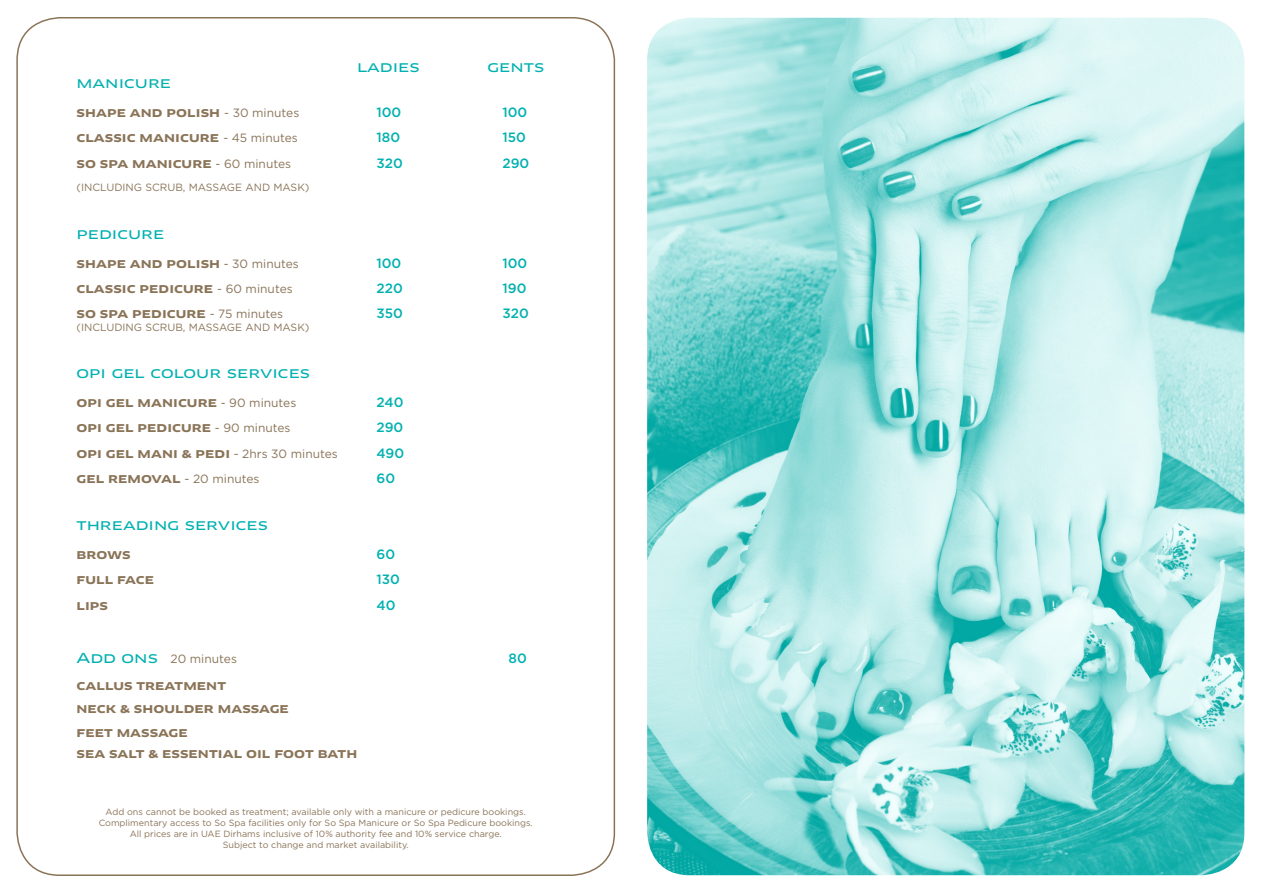
<style>
.page{position:relative;width:1263px;height:893px;background:#fff}
.page>*{position:absolute;margin:0;border:0;box-sizing:border-box;transform-origin:0 0}
.t1{font:13.5px "Clan OT Extd News";color:#00b1b0}
.t2{font:500 13.5px "Gotham";color:#00b1b0}
.t3{font:12px "Gotham";color:#8a7458}
.t4{font:700 10.5px "Clan OT Extd";letter-spacing:.01em;color:#8a7458}
.t5{font:10.5px "Gotham";color:#8a7458}
.t6{font:9px "Gotham";color:#8a7458}
</style>
<div class="page">
<img style="left:647px;top:18px;width:597px;height:857px">
<p class="t1" style="left:357px;top:59px;width:64px">ladies</p>
<p class="t1" style="left:76px;top:75px;width:96px">manicure</p>
<p class="t3" style="left:224px;top:105px;width:77px">- 30 minutes</p>
<p class="t4" style="left:76px;top:107px;width:145px">SHAPE AND POLISH</p>
<p class="t2" style="left:376px;top:104px;width:26px">100</p>
<p class="t3" style="left:223px;top:131px;width:76px">- 45 minutes</p>
<p class="t4" style="left:76px;top:132px;width:144px">CLASSIC MANICURE</p>
<p class="t2" style="left:376px;top:129px;width:25px">180</p>
<p class="t3" style="left:216px;top:156px;width:77px">- 60 minutes</p>
<p class="t4" style="left:76px;top:158px;width:137px">SO SPA MANICURE</p>
<p class="t5" style="left:76px;top:181px;width:234px">(INCLUDING SCRUB, MASSAGE AND MASK(</p>
<p class="t1" style="left:76px;top:226px;width:89px">pedicure</p>
<p class="t2" style="left:376px;top:154px;width:28px">320</p>
<p class="t3" style="left:224px;top:256px;width:77px">- 30 minutes</p>
<p class="t4" style="left:76px;top:257px;width:145px">SHAPE AND POLISH</p>
<p class="t2" style="left:376px;top:254px;width:26px">100</p>
<p class="t3" style="left:217px;top:281px;width:77px">- 60 minutes</p>
<p class="t4" style="left:76px;top:283px;width:138px">CLASSIC PEDICURE</p>
<p class="t2" style="left:376px;top:279px;width:28px">220</p>
<p class="t3" style="left:210px;top:306px;width:75px">- 75 minutes</p>
<p class="t4" style="left:76px;top:308px;width:131px">SO SPA PEDICURE</p>
<p class="t5" style="left:76px;top:320px;width:234px">(INCLUDING SCRUB, MASSAGE AND MASK(</p>
<p class="t1" style="left:76px;top:365px;width:235px">opi gel colour services</p>
<p class="t2" style="left:376px;top:304px;width:28px">350</p>
<p class="t3" style="left:221px;top:395px;width:77px">- 90 minutes</p>
<p class="t4" style="left:76px;top:397px;width:142px">OPI GEL MANICURE</p>
<p class="t2" style="left:376px;top:393px;width:28px">240</p>
<p class="t3" style="left:215px;top:420px;width:77px">- 90 minutes</p>
<p class="t4" style="left:76px;top:422px;width:136px">OPI GEL PEDICURE</p>
<p class="t2" style="left:376px;top:419px;width:28px">290</p>
<p class="t3" style="left:234px;top:446px;width:106px">2- hrs 30 minutes</p>
<p class="t4" style="left:76px;top:447px;width:155px">OPI GEL MANI &amp; PEDI</p>
<p class="t2" style="left:376px;top:444px;width:29px">490</p>
<p class="t3" style="left:185px;top:471px;width:76px">- 20 minutes</p>
<p class="t4" style="left:76px;top:473px;width:106px">GEL REMOVAL</p>
<p class="t1" style="left:76px;top:517px;width:193px">threading services</p>
<p class="t2" style="left:376px;top:469px;width:20px">60</p>
<p class="t4" style="left:76px;top:549px;width:56px">BROWS</p>
<p class="t2" style="left:376px;top:546px;width:20px">60</p>
<p class="t4" style="left:76px;top:574px;width:79px">FULL FACE</p>
<p class="t2" style="left:376px;top:571px;width:25px">130</p>
<p class="t4" style="left:76px;top:599px;width:33px">LIPS</p>
<p class="t2" style="left:376px;top:596px;width:20px">40</p>
<p class="t1" style="left:76px;top:650px;width:83px">Add ons</p>
<p class="t4" style="left:76px;top:680px;width:151px">CALLUS TREATMENT</p>
<p class="t4" style="left:76px;top:703px;width:214px">NECK &amp; SHOULDER MASSAGE</p>
<p class="t4" style="left:76px;top:726px;width:113px">FEET MASSAGE</p>
<p class="t4" style="left:76px;top:748px;width:282px">SEA SALT &amp; ESSENTIAL OIL FOOT BATH</p>
<p class="t3" style="left:170px;top:651px;width:68px">20 minutes</p>
<p class="t1" style="left:487px;top:59px;width:58px">gents</p>
<p class="t2" style="left:502px;top:104px;width:26px">100</p>
<p class="t2" style="left:502px;top:129px;width:25px">150</p>
<p class="t2" style="left:502px;top:154px;width:28px">290</p>
<p class="t2" style="left:502px;top:254px;width:26px">100</p>
<p class="t2" style="left:502px;top:279px;width:25px">190</p>
<p class="t2" style="left:502px;top:304px;width:28px">320</p>
<p class="t2" style="left:508px;top:649px;width:20px">80</p>
<p class="t6" style="left:106px;top:806px;width:422px">Add ons cannot be booked as treatment; available only with a manicure or pedicure bookings.</p>
<p class="t6" style="left:99px;top:817px;width:436px">Complimentary access to So Spa facilities only for So Spa Manicure or So Spa Pedicure bookings.</p>
<p class="t6" style="left:130px;top:828px;width:374px">All prices are in UAE Dirhams inclusive of 10% authority fee and 10% service charge.</p>
<p class="t6" style="left:223px;top:839px;width:188px">Subject to change and market availability.</p>
</div>
